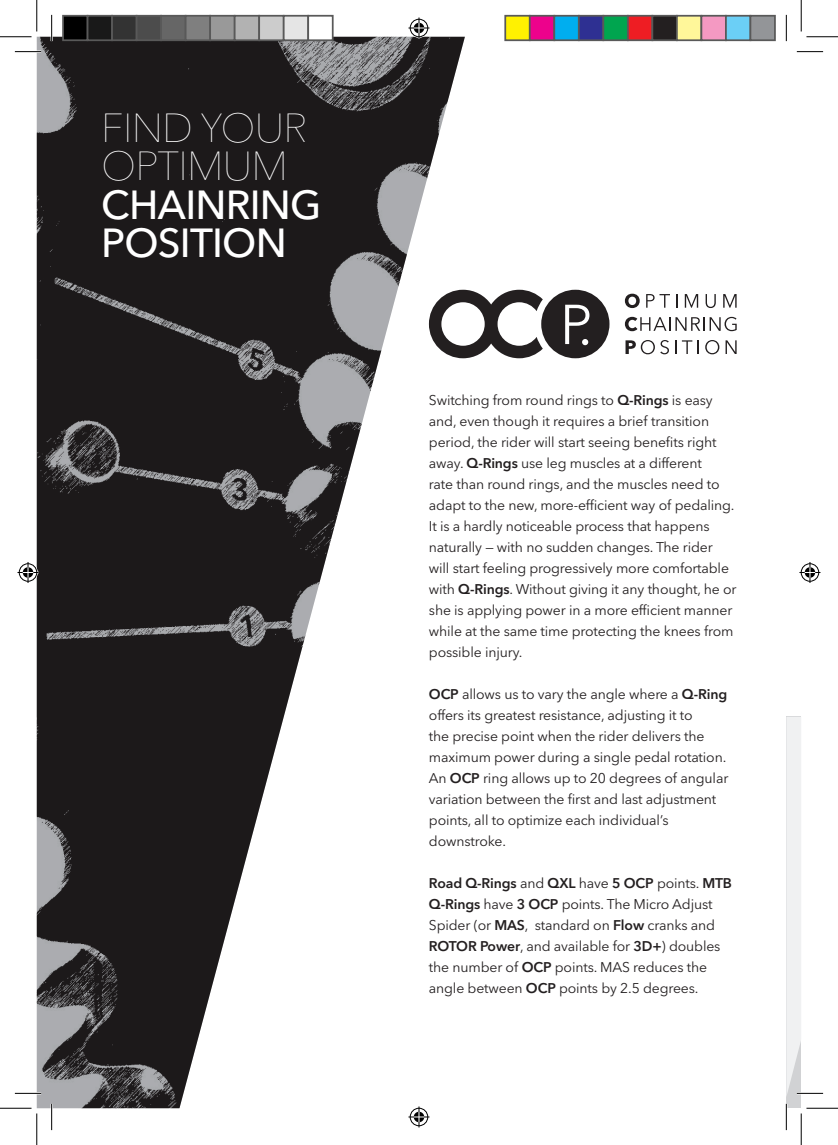
<style>
.page{position:relative;width:838px;height:1145px;background:#fff}
.page>*{position:absolute;margin:0;border:0;box-sizing:border-box;transform-origin:0 0}
.t1{font:500 40.25px/38.7px "Avenir Next LT Pro";letter-spacing:-.02em;color:#fff}
.t2{font:200 40.25px/38.7px "Avenir Next LT Pro";letter-spacing:-.02em;color:#fff}
.t3{font:14px/21px "Avenir Next LT Pro";letter-spacing:-.01em;color:#231f20}
.s1{font-weight:600}
</style>
<div class="page">
<div style="left:786px;top:717px;width:15px;height:391px;background:#d1d2d4"></div>
<img style="left:37px;top:37px;width:428px;height:1071px">
<svg style="left:429px;top:290px;width:180px;height:68px"></svg>
<svg style="left:624px;top:294px;width:15px;height:14px"></svg>
<svg style="left:646px;top:294px;width:31px;height:14px"></svg>
<svg style="left:684px;top:294px;width:14px;height:14px"></svg>
<svg style="left:705px;top:294px;width:10px;height:14px"></svg>
<svg style="left:723px;top:294px;width:13px;height:14px"></svg>
<svg style="left:624px;top:317px;width:112px;height:14px"></svg>
<svg style="left:625px;top:340px;width:44px;height:14px"></svg>
<svg style="left:675px;top:340px;width:24px;height:14px"></svg>
<svg style="left:705px;top:340px;width:14px;height:14px"></svg>
<svg style="left:725px;top:340px;width:11px;height:14px"></svg>
<hr style="left:15px;top:51px;width:26px;height:2px;background:#fff">
<hr style="left:15px;top:1092px;width:26px;height:2px;background:#fff">
<hr style="left:51px;top:15px;width:2px;height:26px;background:#fff">
<hr style="left:51px;top:1104px;width:2px;height:26px;background:#fff">
<svg style="left:15px;top:51px;width:26px;height:1px"></svg>
<svg style="left:796px;top:51px;width:27px;height:1px"></svg>
<svg style="left:15px;top:1093px;width:26px;height:1px"></svg>
<svg style="left:786px;top:717px;width:37px;height:379px"></svg>
<svg style="left:51px;top:15px;width:1px;height:26px"></svg>
<svg style="left:51px;top:1104px;width:1px;height:26px"></svg>
<svg style="left:786px;top:15px;width:1px;height:26px"></svg>
<svg style="left:786px;top:1104px;width:1px;height:26px"></svg>
<hr style="left:0;top:36px;width:32px;height:1px;background:#000">
<hr style="left:806px;top:36px;width:30px;height:1px;background:#000">
<hr style="left:0;top:1108px;width:32px;height:1px;background:#000">
<hr style="left:806px;top:1108px;width:30px;height:1px;background:#000">
<hr style="left:36px;top:0;width:1px;height:31px;background:#000">
<hr style="left:36px;top:1113px;width:1px;height:32px;background:#000">
<hr style="left:800px;top:0;width:1px;height:31px;background:#000">
<hr style="left:800px;top:1113px;width:1px;height:32px;background:#000">
<svg style="left:408px;top:18px;width:21px;height:21px"></svg>
<svg style="left:408px;top:1106px;width:21px;height:21px"></svg>
<svg style="left:18px;top:562px;width:21px;height:21px"></svg>
<svg style="left:799px;top:562px;width:21px;height:21px"></svg>
<div style="left:63px;top:16px;width:25px;height:24px;background:#000"></div>
<div style="left:62px;top:15px;width:26px;height:26px;border:2px solid #595959"></div>
<div style="left:88px;top:16px;width:24px;height:24px;background:#191919"></div>
<div style="left:87px;top:15px;width:26px;height:26px;border:2px solid #595959"></div>
<div style="left:112px;top:16px;width:25px;height:24px;background:#333"></div>
<div style="left:111px;top:15px;width:26px;height:26px;border:2px solid #595959"></div>
<div style="left:137px;top:16px;width:24px;height:24px;background:#4c4c4c"></div>
<div style="left:136px;top:15px;width:26px;height:26px;border:2px solid #595959"></div>
<div style="left:161px;top:16px;width:25px;height:24px;background:#666"></div>
<div style="left:160px;top:15px;width:26px;height:26px;border:2px solid #595959"></div>
<div style="left:186px;top:16px;width:24px;height:24px;background:#7f7f7f"></div>
<div style="left:185px;top:15px;width:26px;height:26px;border:2px solid #595959"></div>
<div style="left:210px;top:16px;width:25px;height:24px;background:#999"></div>
<div style="left:209px;top:15px;width:26px;height:26px;border:2px solid #595959"></div>
<div style="left:235px;top:16px;width:24px;height:24px;background:#b2b2b2"></div>
<div style="left:234px;top:15px;width:26px;height:26px;border:2px solid #595959"></div>
<div style="left:259px;top:16px;width:25px;height:24px;background:#ccc"></div>
<div style="left:258px;top:15px;width:26px;height:26px;border:2px solid #595959"></div>
<div style="left:284px;top:16px;width:24px;height:24px;background:#e5e5e5"></div>
<div style="left:283px;top:15px;width:26px;height:26px;border:2px solid #595959"></div>
<div style="left:308px;top:16px;width:25px;height:24px;background:#fff"></div>
<div style="left:307px;top:15px;width:26px;height:26px;border:2px solid #595959"></div>
<div style="left:505px;top:16px;width:24px;height:24px;background:#fff101"></div>
<div style="left:504px;top:15px;width:26px;height:26px;border:2px solid #595959"></div>
<div style="left:529px;top:16px;width:25px;height:24px;background:#ed028c"></div>
<div style="left:529px;top:15px;width:26px;height:26px;border:2px solid #595959"></div>
<div style="left:554px;top:16px;width:24px;height:24px;background:#00aeef"></div>
<div style="left:553px;top:15px;width:26px;height:26px;border:2px solid #595959"></div>
<div style="left:578px;top:16px;width:25px;height:24px;background:#2e3092"></div>
<div style="left:578px;top:15px;width:26px;height:26px;border:2px solid #595959"></div>
<div style="left:603px;top:16px;width:24px;height:24px;background:#00a54f"></div>
<div style="left:602px;top:15px;width:26px;height:26px;border:2px solid #595959"></div>
<div style="left:627px;top:16px;width:25px;height:24px;background:#ee1d23"></div>
<div style="left:627px;top:15px;width:26px;height:26px;border:2px solid #595959"></div>
<div style="left:652px;top:16px;width:24px;height:24px;background:#231f20"></div>
<div style="left:651px;top:15px;width:26px;height:26px;border:2px solid #595959"></div>
<div style="left:676px;top:16px;width:25px;height:24px;background:#fff79a"></div>
<div style="left:676px;top:15px;width:26px;height:26px;border:2px solid #595959"></div>
<div style="left:701px;top:16px;width:24px;height:24px;background:#f499c2"></div>
<div style="left:700px;top:15px;width:26px;height:26px;border:2px solid #595959"></div>
<div style="left:725px;top:16px;width:25px;height:24px;background:#6bcff6"></div>
<div style="left:725px;top:15px;width:26px;height:26px;border:2px solid #595959"></div>
<div style="left:750px;top:16px;width:24px;height:24px;background:#939598"></div>
<div style="left:749px;top:15px;width:26px;height:26px;border:2px solid #595959"></div>
<h1 class="t2" style="left:101px;top:108px;width:208px">FIND YOUR<br>OPTIMUM</h1>
<h1 class="t1" style="left:101px;top:185px;width:222px">CHAINRING<br>POSITION</h1>
<p class="t3" style="left:429px;top:389px;width:309px">Switching from round rings to <span class="s1">Q-Rings</span> is easy and, even though it requires a brief transition period, the rider will start seeing benefits right away. <span class="s1">Q-Rings</span> use leg muscles at a different<br>rate than round rings, and the muscles need to adapt to the new, more-efficient way of pedaling.<br>It is a hardly noticeable process that happens naturally — with no sudden changes. The rider will start feeling progressively more comfortable with <span class="s1">Q-Rings</span>. Without giving it any thought, he or she is applying power in a more efficient manner while at the same time protecting the knees from possible injury.</p>
<p class="t3" style="left:429px;top:683px;width:301px"><span class="s1">OCP</span> allows us to vary the angle where a <span class="s1">Q-Ring </span>offers its greatest resistance, adjusting it to<br>the precise point when the rider delivers the maximum power during a single pedal rotation.<br>An <span class="s1">OCP</span> ring allows up to 20 degrees of angular variation between the first and last adjustment points, all to optimize each individual’s downstroke.</p>
<p class="t3" style="left:429px;top:872px;width:304px"><span class="s1">Road Q-Rings</span> and <span class="s1">QXL</span> have <span class="s1">5 OCP</span> points. <span class="s1">MTB Q-Rings</span> have <span class="s1">3 OCP</span> points. The Micro Adjust Spider (or <span class="s1">MAS</span>, standard on <span class="s1">Flow</span> cranks and <span class="s1">ROTOR Power</span>, and available for <span class="s1">3D+</span>) doubles the number of <span class="s1">OCP</span> points. MAS reduces the angle between <span class="s1">OCP</span> points by 2.5 degrees.</p>
</div>
